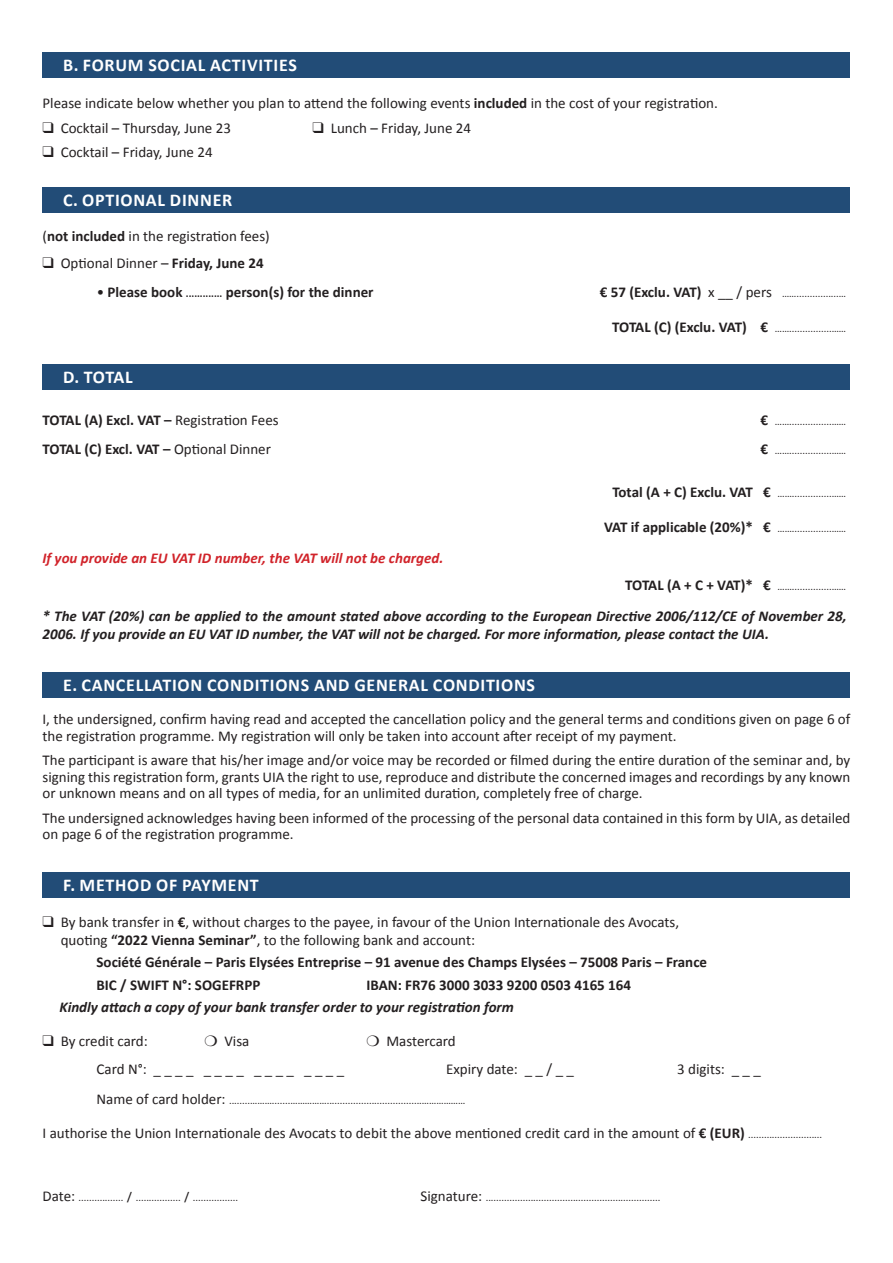
<style>
.page{position:relative;width:893px;height:1263px;background:#fff}
.page>*{position:absolute;margin:0;border:0;box-sizing:border-box;transform-origin:0 0}
.t1{font:700 18px "Calibri";letter-spacing:.04em;color:#fff}
.t2{font:15px/16.4px "Calibri";color:#231f20}
.t3{font:700 15px/22.2px "Calibri";color:#231f20}
.t4{font:italic 700 15px/18px "Calibri";color:#231f20}
.t5{font:700 15px "Calibri";letter-spacing:-.025em;color:#231f20}
.t6{font:italic 700 15px "Calibri";color:#d1232a}
.t7{font:10.5px "Calibri";color:#231f20}
.s1{font-weight:700}
.s2{font-weight:400}
.s3{font-size:10.5px}
.s4{font-weight:700;font-size:15px}
.s5{font-size:15px}
.s6{font-weight:400;font-size:10.5px}
</style>
<div class="page">
<div style="left:43px;top:52px;width:807px;height:25px;background:#224c77"></div>
<div style="left:43px;top:187px;width:807px;height:26px;background:#224c77"></div>
<div style="left:43px;top:364px;width:807px;height:26px;background:#224c77"></div>
<div style="left:43px;top:672px;width:807px;height:26px;background:#224c77"></div>
<div style="left:43px;top:872px;width:807px;height:25px;background:#224c77"></div>
<p class="t1" style="left:63px;top:54px;width:235px">B. FORUM SOCIAL ACTIVITIES</p>
<p class="t2" style="left:43px;top:94px;width:677px">Please indicate below whether you plan to attend the following events <span class="s1">included</span> in the cost of your registration.</p>
<p class="t2" style="left:43px;top:120px;width:190px">❑ Cocktail – Thursday, June 23</p>
<p class="t2" style="left:313px;top:120px;width:160px">❑ Lunch – Friday, June 24</p>
<p class="t2" style="left:43px;top:143px;width:172px">❑ Cocktail – Friday, June 24</p>
<p class="t1" style="left:63px;top:189px;width:171px">C. OPTIONAL DINNER</p>
<p class="t2" style="left:43px;top:227px;width:229px">(<span class="s1">not included</span> in the registration fees)</p>
<p class="t2" style="left:43px;top:254px;width:223px">❑ Optional Dinner – <span class="s1">Friday, June 24</span></p>
<p class="t3" style="left:97px;top:280px;width:278px"><span class="s2">•</span> Please book <span class="s3">.............</span> person(s) for the dinner</p>
<p class="t7" style="left:600px;top:287px;width:248px"><span class="s4">€ 57 (Exclu. VAT)</span> <span class="s5">x __ / pers</span> ……................…</p>
<p class="t5" style="left:612px;top:318px;width:235px">TOTAL (C) (Exclu. VAT) € <span class="s6">……................……</span></p>
<p class="t1" style="left:63px;top:366px;width:71px">D. TOTAL</p>
<p class="t5" style="left:43px;top:411px;width:238px">TOTAL (A) Excl. VAT – <span class="s2">Registration Fees</span></p>
<p class="t7" style="left:760px;top:415px;width:87px"><span class="s4">€</span> ……................……</p>
<p class="t5" style="left:43px;top:439px;width:230px">TOTAL (C) Excl. VAT – <span class="s2">Optional Dinner</span></p>
<p class="t7" style="left:760px;top:443px;width:87px"><span class="s4">€</span> ……................……</p>
<p class="t3" style="left:612px;top:480px;width:235px">Total (A + C) Exclu. VAT € <span class="s6">……...............……</span></p>
<p class="t3" style="left:604px;top:515px;width:243px">VAT if applicable (20%)* € <span class="s6">……...............……</span></p>
<p class="t6" style="left:43px;top:548px;width:402px">If you provide an EU VAT ID number, the VAT will not be charged.</p>
<p class="t7" style="left:625px;top:580px;width:222px"><span class="s4">TOTAL (A + C + VAT)* €</span> ……...............……</p>
<p class="t4" style="left:43px;top:606px;width:806px">* The VAT (20%) can be applied to the amount stated above according to the European Directive 2006/112/CE of November 28,<br>2006. If you provide an EU VAT ID number, the VAT will not be charged. For more information, please contact the UIA.</p>
<p class="t1" style="left:63px;top:674px;width:473px">E. CANCELLATION CONDITIONS AND GENERAL CONDITIONS</p>
<p class="t2" style="left:43px;top:710px;width:810px">I, the undersigned, confirm having read and accepted the cancellation policy and the general terms and conditions given on page 6 of the registration programme. My registration will only be taken into account after receipt of my payment.</p>
<p class="t2" style="left:43px;top:751px;width:809px;text-align:justify">The participant is aware that his/her image and/or voice may be recorded or filmed during the entire duration of the seminar and, by signing this registration form, grants UIA the right to use, reproduce and distribute the concerned images and recordings by any known or unknown means and on all types of media, for an unlimited duration, completely free of charge.</p>
<p class="t2" style="left:43px;top:809px;width:809px">The undersigned acknowledges having been informed of the processing of the personal data contained in this form by UIA, as detailed on page 6 of the registration programme.</p>
<p class="t1" style="left:63px;top:873px;width:197px">F. METHOD OF PAYMENT</p>
<p class="t2" style="left:61px;top:912px;width:620px;line-height:18px;text-indent:-18px">❑ By bank transfer in <span class="s1">€</span>, without charges to the payee, in favour of the Union Internationale des Avocats, quoting <span class="s1">“2022 Vienna Seminar”</span>, to the following bank and account:</p>
<p class="t3" style="left:97px;top:951px;width:612px">Société Générale – Paris Elysées Entreprise – 91 avenue des Champs Elysées – 75008 Paris – France<br>BIC / SWIFT N°: SOGEFRPP</p>
<p class="t3" style="left:367px;top:973px;width:266px">IBAN: FR76 3000 3033 9200 0503 4165 164</p>
<p class="t4" style="left:59px;top:997px;width:456px">Kindly attach a copy of your bank transfer order to your registration form</p>
<p class="t2" style="left:43px;top:1032px;width:107px">❑ By credit card:</p>
<p class="t2" style="left:205px;top:1032px;width:46px">❍ Visa</p>
<p class="t2" style="left:367px;top:1032px;width:91px">❍ Mastercard</p>
<p class="t2" style="left:97px;top:1060px;width:249px">Card N°: _ _ _ _ _ _ _ _ _ _ _ _ _ _ _ _</p>
<p class="t2" style="left:446px;top:1060px;width:129px">Expiry date: _ _ / _ _</p>
<p class="t2" style="left:677px;top:1060px;width:85px">3 digits: _ _ _</p>
<p class="t7" style="left:97px;top:1094px;width:370px"><span class="s5">Name of card holder:</span> ........……….......……………....................................………………</p>
<p class="t2" style="left:43px;top:1124px;width:781px">I authorise the Union Internationale des Avocats to debit the above mentioned credit card in the amount of <span class="s1">€ (EUR)</span> <span class="s3">............................</span></p>
<p class="t7" style="left:43px;top:1191px;width:197px"><span class="s5">Date:</span> ................. ................. .................</p>
<p class="t7" style="left:421px;top:1191px;width:241px"><span class="s5">Signature:</span> ..................................................................</p>
</div>
